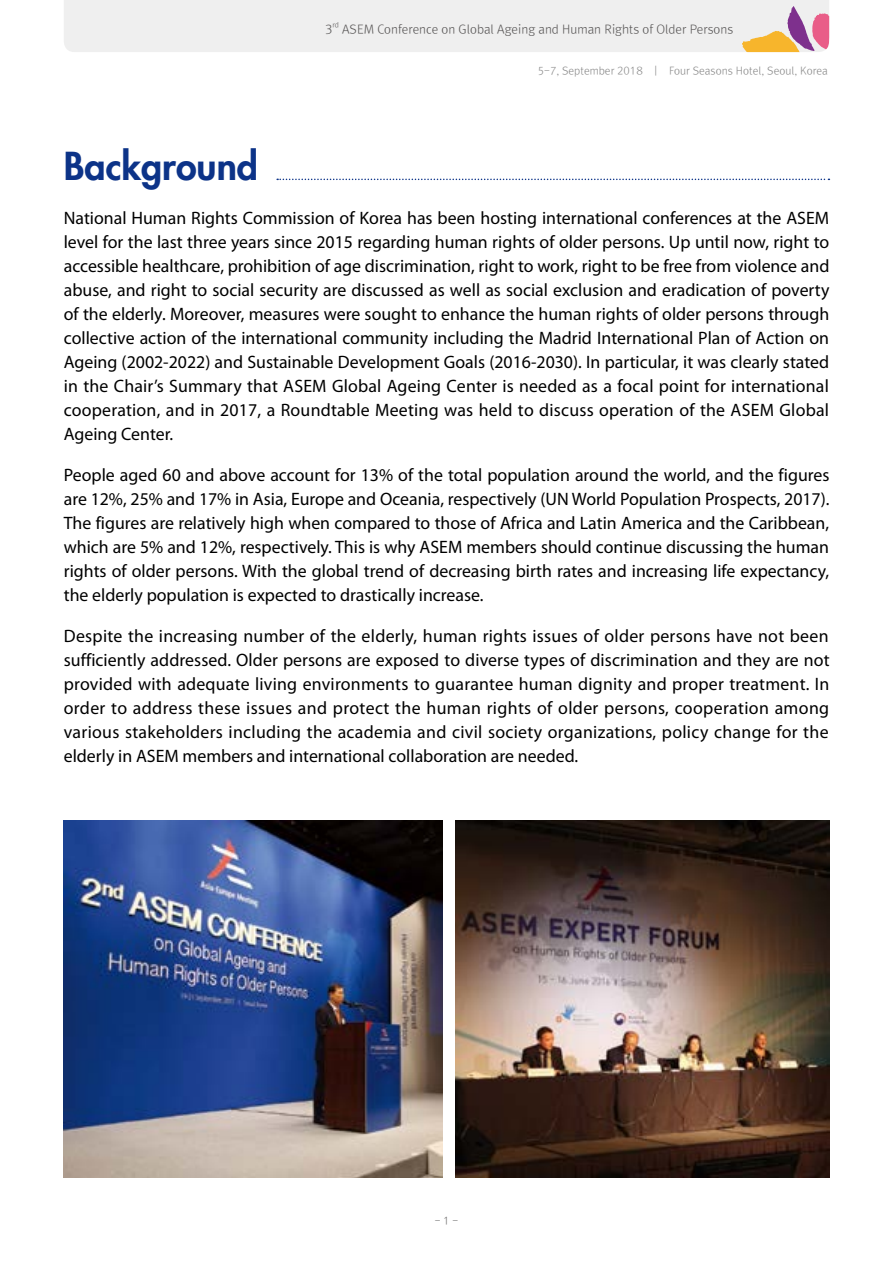
<style>
.page{position:relative;width:893px;height:1263px;background:#fff}
.page>*{position:absolute;margin:0;border:0;box-sizing:border-box;transform-origin:0 0}
.t1{font:800 37.5px "Futura Std";color:#0c3388}
.t2{font:18px/24px "Myriad Pro";color:#000;text-align:justify}
.t3{font:12px "Rix Go L";color:#595757}
.t4{font:10.5px "Rix Go L";color:#898989}
.t5{font:10.5px "Rix Go L";color:#727171}
.t6{font:7.05px "Rix Go L";color:#595757}
</style>
<div class="page">
<div style="left:64px;top:0;width:765px;height:52px;background:#efefef"></div>
<img style="left:455px;top:821px;width:374px;height:357px">
<svg style="left:277px;top:179px;width:552px;height:1px"></svg>
<img style="left:64px;top:821px;width:378px;height:357px">
<p class="t3" style="left:325px;top:22px;width:9px">3</p>
<p class="t6" style="left:332px;top:21px;width:8px">rd</p>
<p class="t3" style="left:342px;top:22px;width:393px">ASEM Conference on Global Ageing and Human Rights of Older Persons</p>
<p class="t4" style="left:538px;top:65px;width:292px">5-7, September 2018 | Four Seasons Hotel, Seoul, Korea</p>
<h1 class="t1" style="left:64px;top:142px;width:196px">Background</h1>
<p class="t2" style="left:64px;top:206px;width:767px">National Human Rights Commission of Korea has been hosting international conferences at the ASEM level for the last three years since 2015 regarding human rights of older persons. Up until now, right to accessible healthcare, prohibition of age discrimination, right to work, right to be free from violence and abuse, and right to social security are discussed as well as social exclusion and eradication of poverty of the elderly. Moreover, measures were sought to enhance the human rights of older persons through collective action of the international community including the Madrid International Plan of Action on Ageing (2002-2022) and Sustainable Development Goals (2016-2030). In particular, it was clearly stated in the Chair’s Summary that ASEM Global Ageing Center is needed as a focal point for international cooperation, and in 2017, a Roundtable Meeting was held to discuss operation of the ASEM Global Ageing Center.</p>
<p class="t2" style="left:64px;top:463px;width:767px">People aged 60 and above account for 13% of the total population around the world, and the figures are 12%, 25% and 17% in Asia, Europe and Oceania, respectively (UN World Population Prospects, 2017).<br>The figures are relatively high when compared to those of Africa and Latin America and the Caribbean, which are 5% and 12%, respectively. This is why ASEM members should continue discussing the human rights of older persons. With the global trend of decreasing birth rates and increasing life expectancy, the elderly population is expected to drastically increase.</p>
<p class="t2" style="left:64px;top:624px;width:767px">Despite the increasing number of the elderly, human rights issues of older persons have not been sufficiently addressed. Older persons are exposed to diverse types of discrimination and they are not provided with adequate living environments to guarantee human dignity and proper treatment. In order to address these issues and protect the human rights of older persons, cooperation among various stakeholders including the academia and civil society organizations, policy change for the elderly in ASEM members and international collaboration are needed.</p>
<p class="t5" style="left:435px;top:1214px;width:25px">- 1 -</p>
</div>
